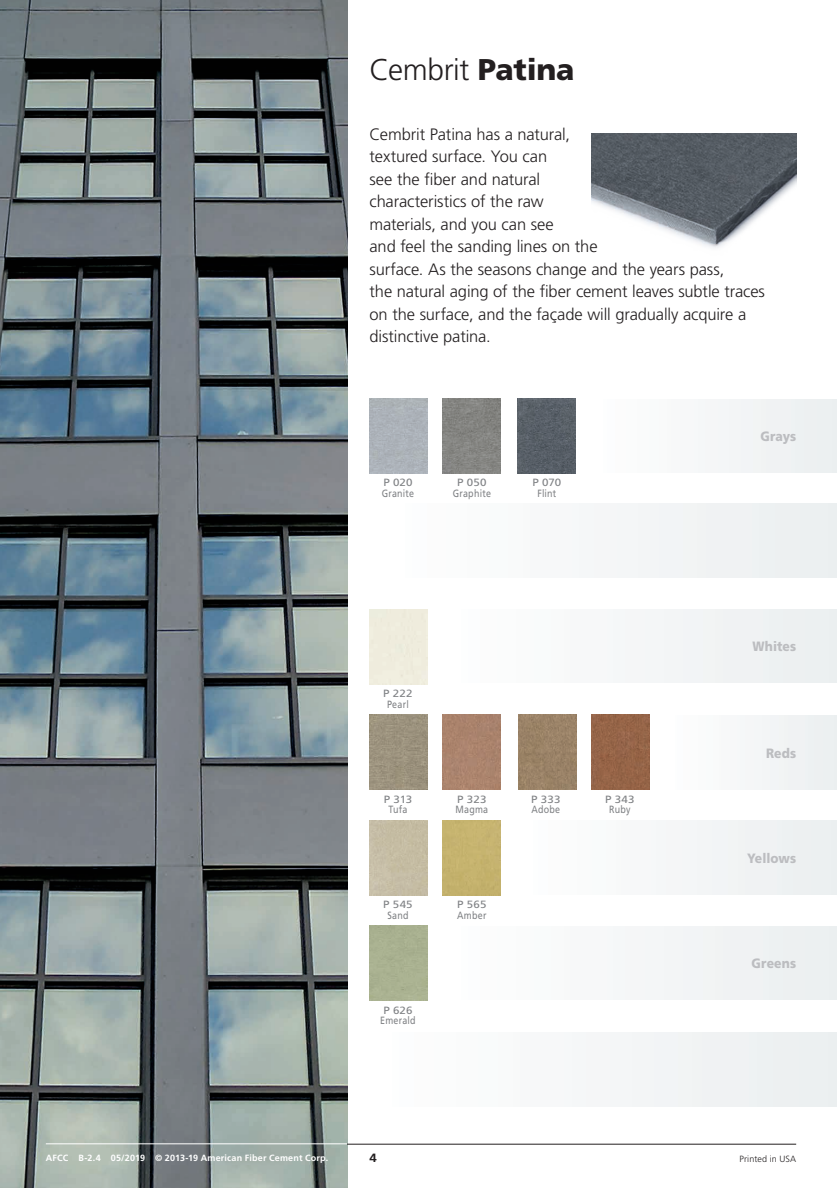
<style>
.page{position:relative;width:837px;height:1188px;background:#fff}
.page>*{position:absolute;margin:0;border:0;box-sizing:border-box;transform-origin:0 0}
.text_-_line_item_w_n{font:300 30px "Frutiger";letter-spacing:-.015em;color:#231f20}
.product_text_above_s{font:300 16.5px/22.5px "Frutiger";letter-spacing:-.005em;color:#231f20}
.swatch_name{font:900 13.5px "Frutiger";letter-spacing:.005em;color:#bcbdc0;scale:.9 1}
.Page___w_rule___text{font:700 12px "Frutiger";color:#231f20;scale:1.1 1}
.swatch_OLD_name{font:10.5px "Frutiger";letter-spacing:.025em;color:#808285;scale:.85 1}
.swatch_name-2{font:10.5px "Frutiger";letter-spacing:.015em;color:#808285;scale:1.1 1}
.Page___w_rule___text-2{font:700 9px "Frutiger";letter-spacing:.025em;color:#fff}
.Page___w_rule___text-3{font:300 9px "Frutiger";letter-spacing:.015em;color:#231f20}
.s1{font-weight:900}
</style>
<div class="page">
<div style="left:591px;top:399px;width:246px;height:74px;background:#f5f6f7"></div>
<div style="left:666px;top:716px;width:171px;height:73px;background:#f5f6f7"></div>
<div style="left:383px;top:504px;width:454px;height:73px;background:#f5f6f7"></div>
<div style="left:517px;top:821px;width:320px;height:73px;background:#f5f6f7"></div>
<div style="left:442px;top:609px;width:395px;height:74px;background:#f5f6f7"></div>
<div style="left:442px;top:926px;width:395px;height:74px;background:#f5f6f7"></div>
<div style="left:370px;top:1033px;width:467px;height:73px;background:#f5f6f7"></div>
<img style="left:0;top:0;width:347px;height:1188px">
<img style="left:591px;top:134px;width:205px;height:114px">
<div style="left:370px;top:398px;width:58px;height:75px;background:#acb2b9"></div>
<img style="left:442px;top:398px;width:58px;height:75px">
<img style="left:517px;top:398px;width:58px;height:75px">
<img style="left:370px;top:715px;width:58px;height:75px">
<div style="left:443px;top:715px;width:58px;height:75px;background:#ab836d"></div>
<img style="left:519px;top:715px;width:57px;height:75px">
<img style="left:591px;top:715px;width:58px;height:75px">
<div style="left:370px;top:820px;width:58px;height:75px;background:#c5bda4"></div>
<div style="left:442px;top:820px;width:58px;height:75px;background:#c5b36f"></div>
<hr style="left:347px;top:1144px;width:449px;height:1px;background:#231f20">
<hr style="left:46px;top:1143px;width:301px;height:1px;background:#fff">
<p class="text_-_line_item_w_n" style="left:370px;top:53px;width:207px">Cembrit <span class="s1">Patina</span></p>
<p class="product_text_above_s" style="left:370px;top:123px;width:397px">Cembrit Patina has a natural,<br>textured surface. You can<br>see the fiber and natural<br>characteristics of the raw<br>materials, and you can see<br>and feel the sanding lines on the<br>surface. As the seasons change and the years pass,<br>the natural aging of the fiber cement leaves subtle traces on the surface, and the façade will gradually acquire a distinctive patina.</p>
<p class="swatch_name-2" style="left:383px;top:476px;width:28px">P 020</p>
<p class="swatch_OLD_name" style="left:382px;top:487px;width:40px">Granite</p>
<p class="swatch_name-2" style="left:457px;top:476px;width:28px">P 050</p>
<p class="swatch_OLD_name" style="left:453px;top:487px;width:46px">Graphite</p>
<p class="swatch_name-2" style="left:532px;top:476px;width:28px">P 070</p>
<p class="swatch_OLD_name" style="left:537px;top:487px;width:24px">Flint</p>
<p class="swatch_name-2" style="left:383px;top:687px;width:28px">P 222</p>
<p class="swatch_OLD_name" style="left:387px;top:698px;width:27px">Pearl</p>
<p class="swatch_name-2" style="left:384px;top:793px;width:27px">P 313</p>
<p class="swatch_OLD_name" style="left:389px;top:803px;width:24px">Tufa</p>
<p class="swatch_name-2" style="left:383px;top:898px;width:28px">P 545</p>
<p class="swatch_OLD_name" style="left:387px;top:909px;width:26px">Sand</p>
<p class="swatch_name-2" style="left:383px;top:1004px;width:28px">P 626</p>
<p class="swatch_OLD_name" style="left:380px;top:1014px;width:43px">Emerald</p>
<p class="swatch_name-2" style="left:457px;top:793px;width:28px">P 323</p>
<p class="swatch_OLD_name" style="left:456px;top:803px;width:40px">Magma</p>
<p class="swatch_name-2" style="left:457px;top:898px;width:28px">P 565</p>
<p class="swatch_OLD_name" style="left:457px;top:909px;width:36px">Amber</p>
<p class="swatch_name-2" style="left:531px;top:793px;width:28px">P 333</p>
<p class="swatch_OLD_name" style="left:531px;top:803px;width:35px">Adobe</p>
<p class="swatch_name-2" style="left:605px;top:793px;width:28px">P 343</p>
<p class="swatch_OLD_name" style="left:609px;top:803px;width:27px">Ruby</p>
<p class="swatch_name" style="left:760px;top:428px;width:41px">Grays</p>
<p class="swatch_name" style="left:752px;top:639px;width:50px">Whites</p>
<p class="swatch_name" style="left:766px;top:745px;width:35px">Reds</p>
<p class="swatch_name" style="left:747px;top:850px;width:56px">Yellows</p>
<p class="swatch_name" style="left:752px;top:955px;width:51px">Greens</p>
<p class="Page___w_rule___text-2" style="left:46px;top:1153px;width:284px">AFCC B-2.4 05/2019 © 2013-19 American Fiber Cement Corp.</p>
<p class="Page___w_rule___text" style="left:370px;top:1151px;width:8px">4</p>
<p class="Page___w_rule___text-3" style="left:739px;top:1154px;width:58px">Printed in USA</p>
</div>
